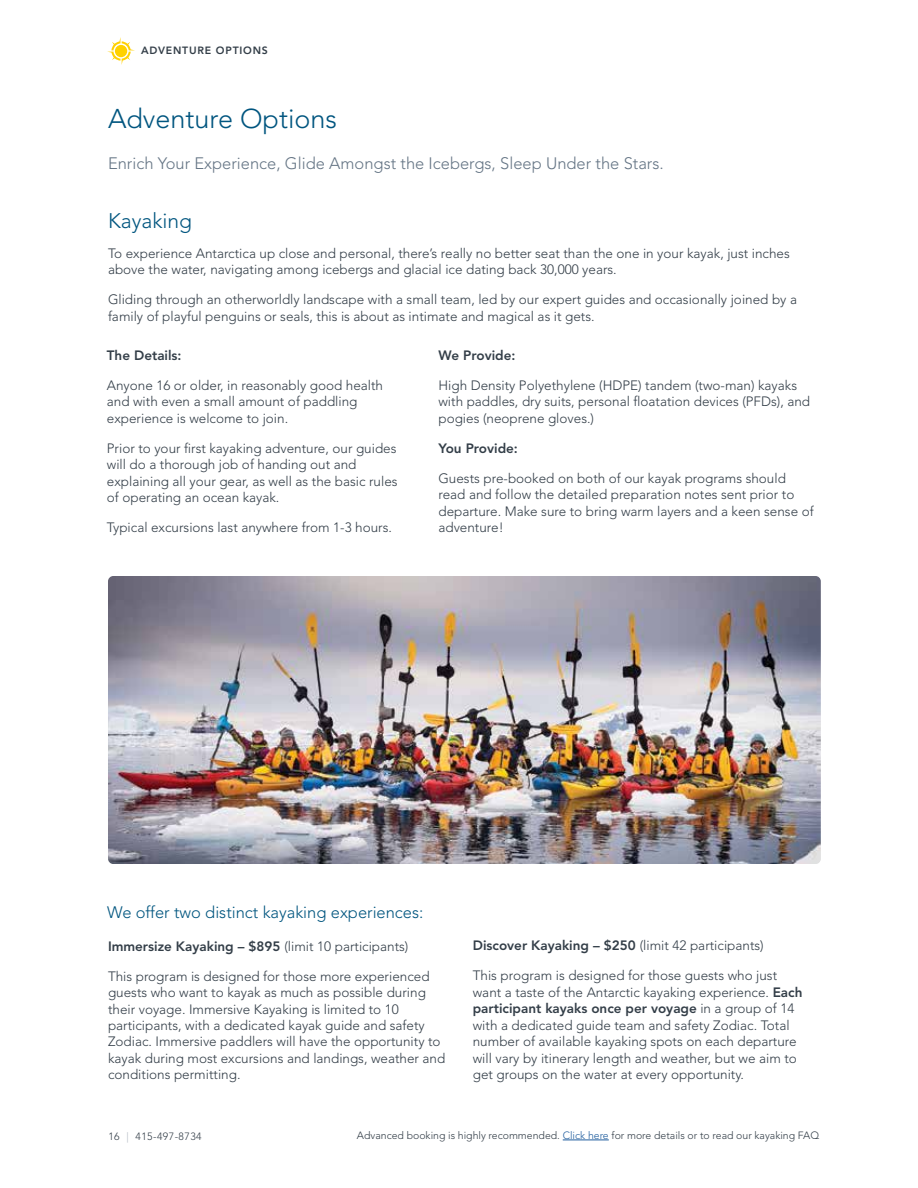
<style>
.page{position:relative;width:918px;height:1188px;background:#fff}
.page>*{position:absolute;margin:0;border:0;box-sizing:border-box;transform-origin:0 0}
.t1{font:300 27px "Avenir LT Std";color:#00557f}
.t2{font:300 21px "Avenir LT Std";color:#00557f}
.t3{font:300 16.5px "Avenir LT Std";color:#657585}
.t4{font:300 16.5px "Avenir LT Std";color:#00557f}
.t5{font:300 13.5px/16.5px "Avenir LT Std";color:#333e48}
.t6{font:800 13.5px "Avenir LT Std";color:#333e48}
.t7{font:300 10.5px "Avenir LT Std";color:#333e48}
.t8{font:800 10.5px "Avenir LT Std";letter-spacing:.075em;color:#333e48}
.t9{font:300 10.5px "Avenir LT Std";letter-spacing:.04em;color:#333e48}
.s1{font-weight:300}
.s2{font-weight:800}
.s3{color:#afb5bf}
.s4{color:#215e9e}
</style>
<div class="page">
<svg style="left:107px;top:37px;width:28px;height:28px"></svg>
<img style="left:108px;top:576px;width:713px;height:288px">
<hr style="left:563px;top:1140px;width:46px;height:1px;background:#215e9e">
<p class="t8" style="left:141px;top:45px;width:128px">ADVENTURE OPTIONS</p>
<h1 class="t1" style="left:108px;top:103px;width:231px">Adventure Options</h1>
<p class="t3" style="left:108px;top:154px;width:557px">Enrich Your Experience, Glide Amongst the Icebergs, Sleep Under the Stars.</p>
<h2 class="t2" style="left:108px;top:208px;width:85px">Kayaking</h2>
<p class="t5" style="left:108px;top:245px;width:683px">To experience Antarctica up close and personal, there’s really no better seat than the one in your kayak, just inches above the water, navigating among icebergs and glacial ice dating back 30,000 years.</p>
<p class="t5" style="left:108px;top:291px;width:691px">Gliding through an otherworldly landscape with a small team, led by our expert guides and occasionally joined by a family of playful penguins or seals, this is about as intimate and magical as it gets.</p>
<p class="t6" style="left:107px;top:347px;width:76px">The Details:</p>
<p class="t5" style="left:107px;top:377px;width:278px">Anyone 16 or older, in reasonably good health and with even a small amount of paddling experience is welcome to join.</p>
<p class="t5" style="left:107px;top:440px;width:292px">Prior to your first kayaking adventure, our guides will do a thorough job of handing out and explaining all your gear, as well as the basic rules of operating an ocean kayak.</p>
<p class="t5" style="left:107px;top:519px;width:287px">Typical excursions last anywhere from 1-3 hours.</p>
<p class="t6" style="left:438px;top:347px;width:79px">We Provide:</p>
<p class="t5" style="left:438px;top:377px;width:373px">High Density Polyethylene (HDPE) tandem (two-man) kayaks with paddles, dry suits, personal floatation devices (PFDs), and pogies (neoprene gloves.)</p>
<p class="t6" style="left:438px;top:440px;width:81px">You Provide:</p>
<p class="t5" style="left:438px;top:470px;width:377px">Guests pre-booked on both of our kayak programs should read and follow the detailed preparation notes sent prior to departure. Make sure to bring warm layers and a keen sense of adventure!</p>
<p class="t4" style="left:107px;top:902px;width:318px">We offer two distinct kayaking experiences:</p>
<p class="t6" style="left:108px;top:938px;width:302px">Immersize Kayaking – $895 <span class="s1">(limit 10 participants)</span></p>
<p class="t5" style="left:108px;top:968px;width:339px">This program is designed for those more experienced guests who want to kayak as much as possible during their voyage. Immersive Kayaking is limited to 10 participants, with a dedicated kayak guide and safety Zodiac. Immersive paddlers will have the opportunity to kayak during most excursions and landings, weather and conditions permitting.</p>
<p class="t6" style="left:473px;top:938px;width:292px">Discover Kayaking – $250 <span class="s1">(limit 42 participants)</span></p>
<p class="t5" style="left:473px;top:968px;width:331px">This program is designed for those guests who just want a taste of the Antarctic kayaking experience. <span class="s2">Each participant kayaks once per voyage</span> in a group of 14 with a dedicated guide team and safety Zodiac. Total number of available kayaking spots on each departure will vary by itinerary length and weather, but we aim to get groups on the water at every opportunity.</p>
<p class="t9" style="left:108px;top:1130px;width:95px">16 <span class="s3">|</span> 415-497-8734</p>
<p class="t7" style="left:357px;top:1129px;width:464px">Advanced booking is highly recommended. <span class="s4">Click here</span> for more details or to read our kayaking FAQ</p>
</div>
